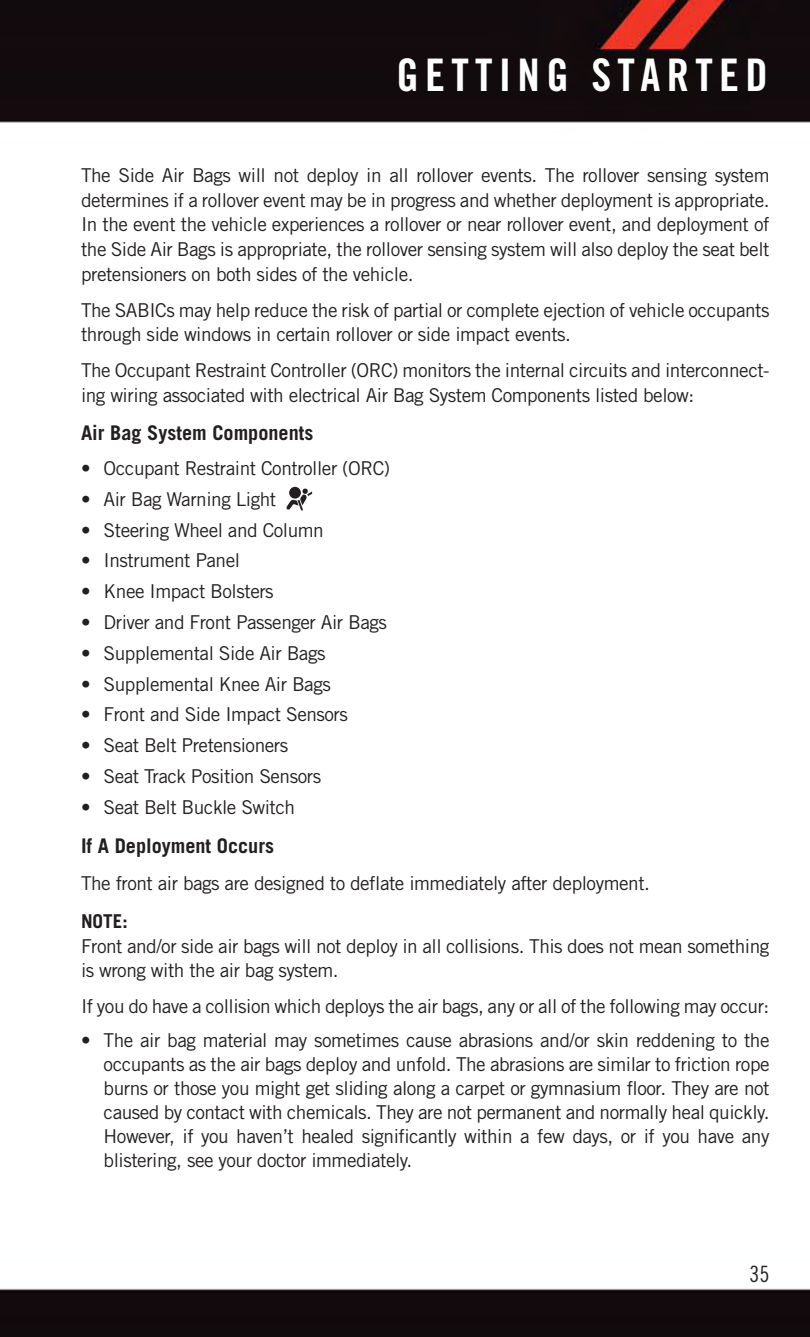
<style>
.page{position:relative;width:810px;height:1337px;background:#fff}
.page>*{position:absolute;margin:0;border:0;box-sizing:border-box;transform-origin:0 0}
.t1{font:45px "Trade Gothic LT Std Bd Cn 20";letter-spacing:.14em;color:#fff}
.t2{font:22.5px "Trade Gothic LT Std Cn 18";color:#231f20}
.t3{font:700 20.25px "Trade Gothic LT Std";color:#231f20}
.t4{font:19.12px/24.8px "Trade Gothic LT Std";letter-spacing:-.025em;color:#231f20}
.t5{font:700 19.12px "Trade Gothic LT Std";color:#231f20}
</style>
<div class="page">
<img style="left:0;top:0;width:810px;height:1336px">
<div style="left:289px;top:487px;width:12px;height:11px;background:#2a2627;border-radius:50%"></div>
<svg style="left:287px;top:488px;width:25px;height:22px"></svg>
<h1 class="t1" style="left:396px;top:59px;width:373px">GETTING STARTED</h1>
<p class="t4" style="left:81px;top:165px;width:690px;text-align:justify">The Side Air Bags will not deploy in all rollover events. The rollover sensing system determines if a rollover event may be in progress and whether deployment is appropriate.<br>In the event the vehicle experiences a rollover or near rollover event, and deployment of the Side Air Bags is appropriate, the rollover sensing system will also deploy the seat belt pretensioners on both sides of the vehicle.</p>
<p class="t4" style="left:81px;top:299px;width:690px">The SABICs may help reduce the risk of partial or complete ejection of vehicle occupants through side windows in certain rollover or side impact events.</p>
<p class="t4" style="left:81px;top:360px;width:690px">The Occupant Restraint Controller (ORC) monitors the internal circuits and interconnect&shy;ing wiring associated with electrical Air Bag System Components listed below:</p>
<p class="t3" style="left:81px;top:426px;width:234px">Air Bag System Components</p>
<p class="t4" style="left:81px;top:457px;width:311px">• Occupant Restraint Controller (ORC)</p>
<p class="t4" style="left:81px;top:488px;width:197px">• Air Bag Warning Light</p>
<p class="t4" style="left:81px;top:519px;width:244px">• Steering Wheel and Column</p>
<p class="t4" style="left:81px;top:550px;width:161px">• Instrument Panel</p>
<p class="t4" style="left:81px;top:581px;width:194px">• Knee Impact Bolsters</p>
<p class="t4" style="left:81px;top:611px;width:307px">• Driver and Front Passenger Air Bags</p>
<p class="t4" style="left:81px;top:642px;width:246px">• Supplemental Side Air Bags</p>
<p class="t4" style="left:81px;top:673px;width:251px">• Supplemental Knee Air Bags</p>
<p class="t4" style="left:81px;top:704px;width:268px">• Front and Side Impact Sensors</p>
<p class="t4" style="left:81px;top:734px;width:209px">• Seat Belt Pretensioners</p>
<p class="t4" style="left:81px;top:765px;width:242px">• Seat Track Position Sensors</p>
<p class="t4" style="left:81px;top:796px;width:216px">• Seat Belt Buckle Switch</p>
<p class="t3" style="left:81px;top:838px;width:195px">If A Deployment Occurs</p>
<p class="t4" style="left:81px;top:872px;width:571px">The front air bags are designed to deflate immediately after deployment.</p>
<p class="t5" style="left:81px;top:914px;width:48px">NOTE:</p>
<p class="t4" style="left:81px;top:935px;width:690px">Front and/or side air bags will not deploy in all collisions. This does not mean something is wrong with the air bag system.</p>
<p class="t4" style="left:81px;top:995px;width:690px">If you do have a collision which deploys the air bags, any or all of the following may occur:</p>
<p class="t4" style="left:104px;top:1029px;width:668px;line-height:24.1px;text-align:justify;text-indent:-23px">• The air bag material may sometimes cause abrasions and/or skin reddening to the occupants as the air bags deploy and unfold. The abrasions are similar to friction rope burns or those you might get sliding along a carpet or gymnasium floor. They are not caused by contact with chemicals. They are not permanent and normally heal quickly.<br>However, if you haven’t healed significantly within a few days, or if you have any blistering, see your doctor immediately.</p>
<p class="t2" style="left:750px;top:1266px;width:21px">35</p>
</div>
